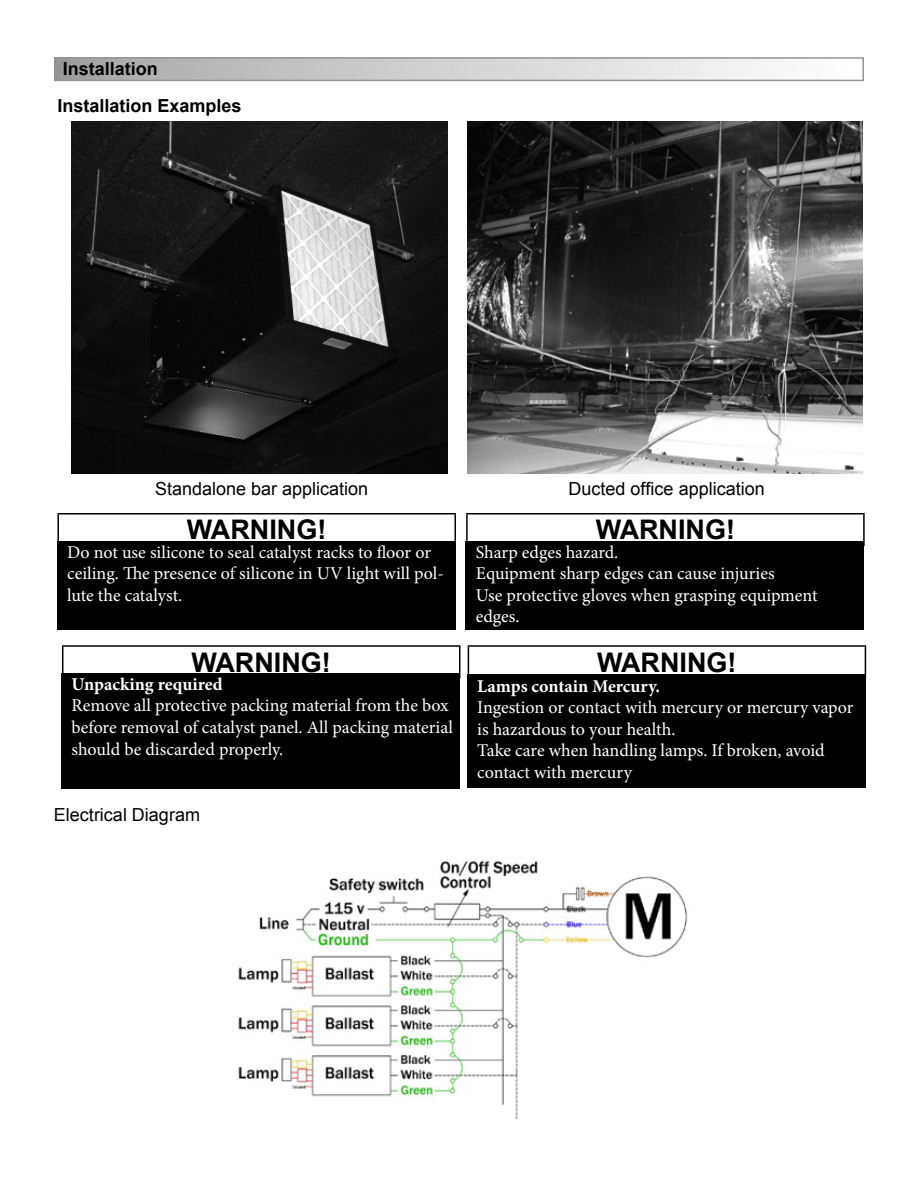
<style>
.page{position:relative;width:918px;height:1188px;background:#fff}
.page>*{position:absolute;margin:0;border:0;box-sizing:border-box;transform-origin:0 0}
.t1{font:700 27px "Arial";color:#000}
.t2{font:18px/21.6px "Minion Pro";color:#fff}
.t3{font:18px "Arial";color:#000}
.t4{font:700 18px "Minion Pro";color:#fff}
.t5{font:700 18px/36.6px "Arial";color:#000}
</style>
<div class="page">
<div style="left:55px;top:58px;width:808px;height:22px;background:linear-gradient(to right,#a4a5a6,#fff)"></div>
<hr style="left:62px;top:645px;width:398px;height:2px;background:#000">
<hr style="left:62px;top:647px;width:1px;height:30px;background:#000">
<hr style="left:459px;top:647px;width:1px;height:30px;background:#000">
<div style="left:62px;top:673px;width:398px;height:115px;background:#000"></div>
<hr style="left:466px;top:513px;width:399px;height:1px;background:#000">
<hr style="left:466px;top:515px;width:2px;height:30px;background:#000">
<hr style="left:863px;top:515px;width:2px;height:30px;background:#000">
<hr style="left:466px;top:545px;width:399px;height:1px;background:#000">
<div style="left:466px;top:541px;width:398px;height:88px;background:#000"></div>
<hr style="left:468px;top:645px;width:398px;height:2px;background:#000">
<hr style="left:468px;top:647px;width:1px;height:30px;background:#000">
<hr style="left:865px;top:647px;width:1px;height:30px;background:#000">
<div style="left:467px;top:675px;width:399px;height:113px;background:#000"></div>
<hr style="left:57px;top:513px;width:399px;height:1px;background:#000">
<hr style="left:57px;top:515px;width:2px;height:30px;background:#000">
<hr style="left:454px;top:515px;width:2px;height:30px;background:#000">
<div style="left:57px;top:541px;width:399px;height:88px;background:#000"></div>
<img style="left:238px;top:860px;width:450px;height:259px">
<img style="left:72px;top:122px;width:376px;height:351px">
<img style="left:467px;top:122px;width:395px;height:351px">
<p class="t5" style="left:56px;top:51px;width:188px"><sup>s</sup>Installation<br>Installation Examples</p>
<p class="t3" style="left:155px;top:476px;width:215px">Standalone bar application</p>
<p class="t3" style="left:569px;top:476px;width:198px">Ducted office application</p>
<h1 class="t1" style="left:187px;top:512px;width:141px">WARNING!</h1>
<p class="t2" style="left:67px;top:541px;width:378px">Do not use silicone to seal catalyst racks to floor or ceiling. The presence of silicone in UV light will pol&shy;lute the catalyst.</p>
<h1 class="t1" style="left:191px;top:644px;width:141px">WARNING!</h1>
<p class="t4" style="left:72px;top:671px;width:153px">Unpacking required</p>
<p class="t2" style="left:72px;top:695px;width:383px">Remove all protective packing material from the box before removal of catalyst panel. All packing material should be discarded properly.</p>
<p class="t3" style="left:54px;top:803px;width:148px">Electrical Diagram</p>
<h1 class="t1" style="left:596px;top:512px;width:141px">WARNING!</h1>
<p class="t2" style="left:476px;top:541px;width:343px">Sharp edges hazard.<br>Equipment sharp edges can cause injuries<br>Use protective gloves when grasping equipment edges.</p>
<h1 class="t1" style="left:597px;top:644px;width:141px">WARNING!</h1>
<p class="t4" style="left:477px;top:673px;width:184px">Lamps contain Mercury.</p>
<p class="t2" style="left:477px;top:697px;width:378px">Ingestion or contact with mercury or mercury vapor is hazardous to your health.<br>Take care when handling lamps. If broken, avoid contact with mercury</p>
</div>
